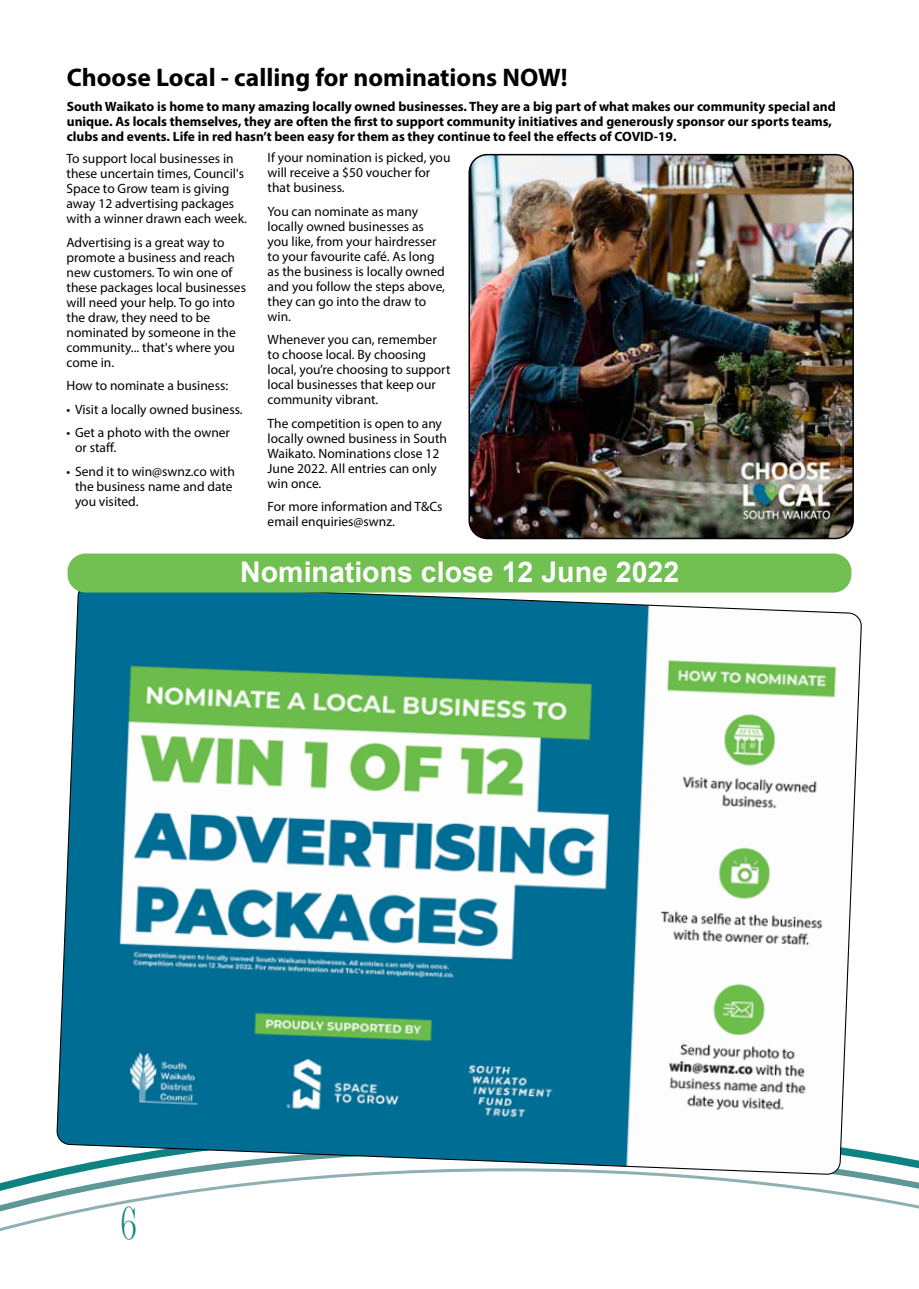
<style>
.page{position:relative;width:919px;height:1289px;background:#fff}
.page>*{position:absolute;margin:0;border:0;box-sizing:border-box;transform-origin:0 0}
.t1{font:43.5px "Juice ITC";color:#0d8280}
.t2{font:700 28.5px "Arial";color:#fff}
.t3{font:700 25.5px "Myriad Pro";color:#000}
.t4{font:13.5px/15px "Myriad Pro";color:#000}
.t5{font:700 13.5px/15px "Myriad Pro";color:#000}
</style>
<div class="page">
<svg style="left:0;top:1166px;width:918px;height:66px"></svg>
<svg style="left:56px;top:582px;width:806px;height:593px"></svg>
<div style="left:68px;top:553px;width:783px;height:39px;background:#71c051;border-radius:18px"></div>
<img style="left:471px;top:155px;width:382px;height:383px">
<div style="left:468px;top:154px;width:385px;height:385px;border:2px solid #000;border-radius:18px"></div>
<h3 class="t3" style="left:67px;top:60px;width:502px">Choose Local - calling for nominations NOW!</h3>
<p class="t5" style="left:67px;top:98px;width:770px">South Waikato is home to many amazing locally owned businesses. They are a big part of what makes our community special and unique. As locals themselves, they are often the first to support community initiatives and generously sponsor our sports teams, clubs and events. Life in red hasn’t been easy for them as they continue to feel the effects of COVID-19.</p>
<p class="t4" style="left:267px;top:150px;width:184px">If your nomination is picked, you will receive a $50 voucher for that business.</p>
<p class="t4" style="left:267px;top:203px;width:179px">You can nominate as many locally owned businesses as you like, from your hairdresser to your favourite café. As long as the business is locally owned and you follow the steps above, they can go into the draw to win.</p>
<p class="t4" style="left:267px;top:332px;width:184px">Whenever you can, remember to choose local. By choosing local, you’re choosing to support local businesses that keep our community vibrant.</p>
<p class="t4" style="left:267px;top:415px;width:181px">The competition is open to any locally owned business in South<br>Waikato. Nominations close 12<br>June 2022. All entries can only win once.</p>
<p class="t4" style="left:267px;top:499px;width:176px">For more information and T&amp;Cs email enquiries@swnz.</p>
<h2 class="t2" style="left:240px;top:552px;width:440px">Nominations close 12 June 2022</h2>
<p class="t4" style="left:66px;top:151px;width:182px">To support local businesses in these uncertain times, Council's<br>Space to Grow team is giving away 12 advertising packages with a winner drawn each week.</p>
<p class="t4" style="left:66px;top:234px;width:181px">Advertising is a great way to promote a business and reach new customers. To win one of these packages local businesses will need your help. To go into the draw, they need to be nominated by someone in the community... that's where you come in.</p>
<p class="t4" style="left:66px;top:378px;width:163px">How to nominate a business:</p>
<p class="t4" style="left:66px;top:401px;width:178px">• Visit a locally owned business.</p>
<p class="t4" style="left:75px;top:425px;width:156px;text-indent:-9px">• Get a photo with the owner or staff.</p>
<p class="t4" style="left:75px;top:463px;width:161px;text-indent:-9px">• Send it to win@swnz.co with the business name and date you visited.</p>
<h1 class="t1" style="left:121px;top:1198px;width:18px">6</h1>
</div>
